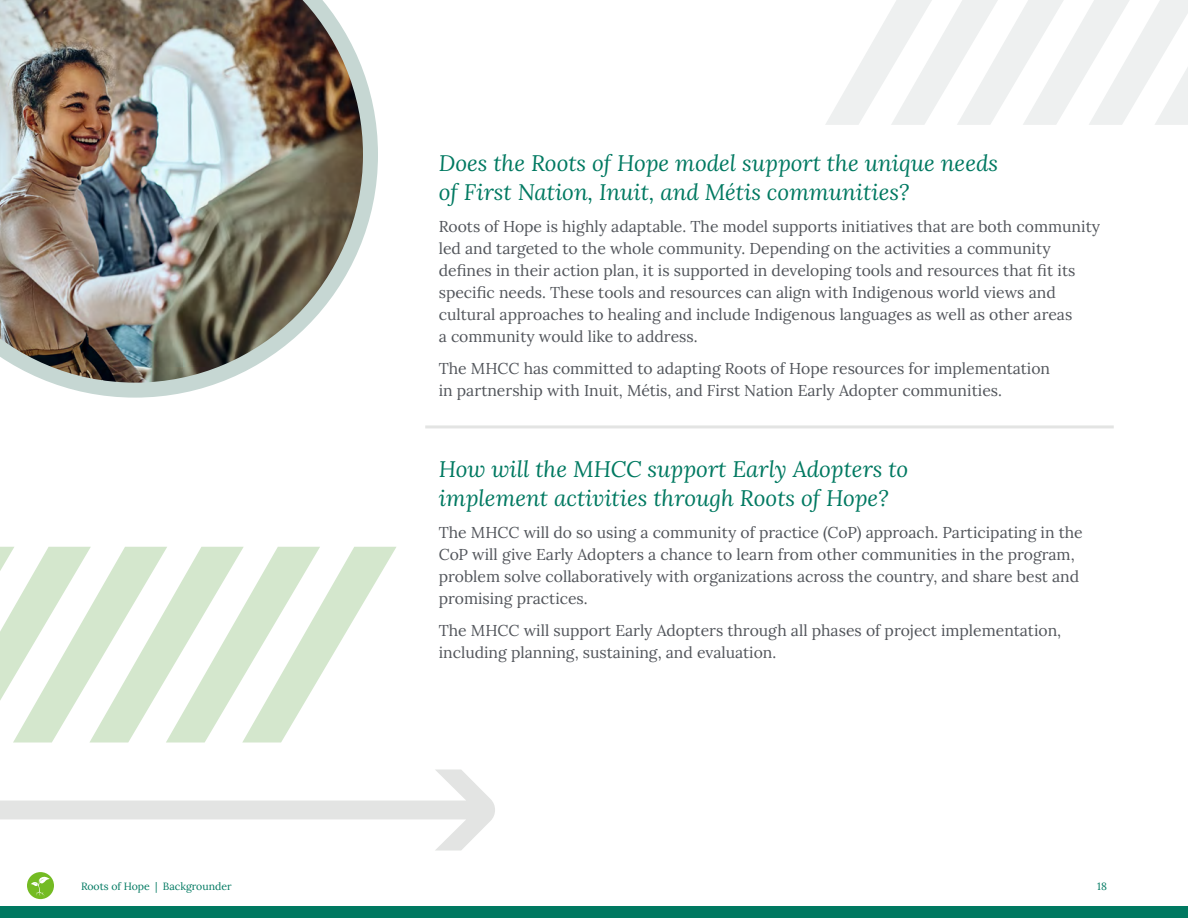
<style>
.page{position:relative;width:1188px;height:918px;background:#fff}
.page>*{position:absolute;margin:0;border:0;box-sizing:border-box;transform-origin:0 0}
.H3_-_Paragraph_Headi{font:italic 22.5px/28.5px "Lora";color:#007961}
.P_-_Body{font:15.75px/22px "Lora";color:#52555b}
.t1{font:10.5px "Lora";color:#007961}
</style>
<div class="page">
<svg style="left:0;top:547px;width:396px;height:195px"></svg>
<svg style="left:825px;top:0;width:363px;height:125px"></svg>
<svg style="left:0;top:770px;width:495px;height:80px"></svg>
<img style="left:0;top:0;width:378px;height:398px">
<div style="left:27px;top:872px;width:27px;height:27px;background:#74bb23;border-radius:50%"></div>
<svg style="left:31px;top:877px;width:19px;height:20px"></svg>
<div style="left:0;top:906px;width:1188px;height:12px;background:#007961"></div>
<hr style="left:425px;top:425px;width:689px;height:3px;background:#e3e4e3">
<h3 class="H3_-_Paragraph_Headi" style="left:439px;top:148px;width:561px">Does the Roots of Hope model support the unique needs of First Nation, Inuit, and Métis communities?</h3>
<p class="P_-_Body" style="left:439px;top:214px;width:663px">Roots of Hope is highly adaptable. The model supports initiatives that are both community led and targeted to the whole community. Depending on the activities a community defines in their action plan, it is supported in developing tools and resources that fit its specific needs. These tools and resources can align with Indigenous world views and cultural approaches to healing and include Indigenous languages as well as other areas<br>a community would like to address.</p>
<p class="P_-_Body" style="left:439px;top:357px;width:613px">The MHCC has committed to adapting Roots of Hope resources for implementation in partnership with Inuit, Métis, and First Nation Early Adopter communities.</p>
<h3 class="H3_-_Paragraph_Headi" style="left:439px;top:454px;width:471px">How will the MHCC support Early Adopters to implement activities through Roots of Hope?</h3>
<p class="P_-_Body" style="left:439px;top:520px;width:646px">The MHCC will do so using a community of practice (CoP) approach. Participating in the CoP will give Early Adopters a chance to learn from other communities in the program, problem solve collaboratively with organizations across the country, and share best and promising practices.</p>
<p class="P_-_Body" style="left:439px;top:619px;width:624px">The MHCC will support Early Adopters through all phases of project implementation, including planning, sustaining, and evaluation.</p>
<p class="t1" style="left:81px;top:878px;width:152px">Roots of Hope | Backgrounder</p>
<p class="t1" style="left:1097px;top:878px;width:11px">18</p>
</div>
